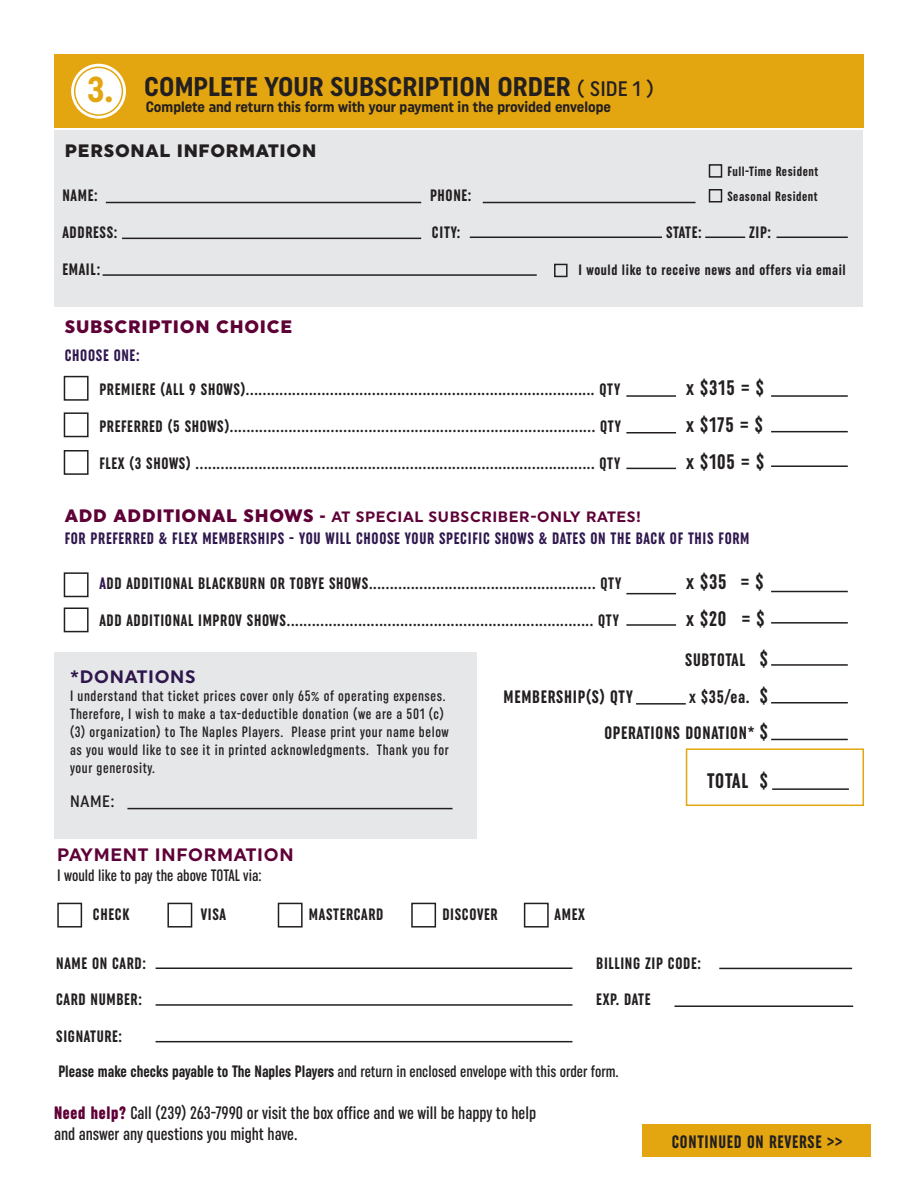
<style>
.page{position:relative;width:918px;height:1188px;background:#fff}
.page>*{position:absolute;margin:0;border:0;box-sizing:border-box;transform-origin:0 0}
.t1{font:700 36px "Uniform Condensed";color:#e3a610}
.t2{font:700 27px "Uniform Condensed";color:#231f20}
.t3{font:700 extra-condensed 21px "Uniform";letter-spacing:.04em;color:#231f20}
.t4{font:500 extra-condensed 18px "Uniform";color:#231f20}
.t5{font:700 extra-condensed 18px "Uniform";letter-spacing:.04em;color:#231f20}
.t6{font:900 18px "Uniform";letter-spacing:.04em;color:#231f20}
.t7{font:900 18px "Uniform";letter-spacing:.04em;color:#5e0137}
.t8{font:700 18px "Uniform";letter-spacing:.04em;color:#5e0137}
.t9{font:700 18px "Uniform";letter-spacing:.04em;color:#2f174d}
.t10{font:700 extra-condensed 16.5px "Uniform";letter-spacing:.04em;color:#231f20}
.t11{font:500 extra-condensed 16.5px "Uniform";color:#231f20}
.t12{font:700 extra-condensed 16.5px "Uniform";letter-spacing:.04em;color:#2f174d}
.t13{font:500 16.5px "Uniform Condensed";color:#231f20}
.t14{font:500 extra-condensed 15px/18px "Uniform";letter-spacing:.04em;color:#231f20}
.t15{font:700 15px "Uniform Condensed";color:#231f20}
.t16{font:700 15px "Uniform";letter-spacing:.04em;color:#5e0137}
.t17{font:700 extra-condensed 15px "Uniform";letter-spacing:.04em;color:#231f20}
.t18{font:700 extra-condensed 13.5px "Uniform";letter-spacing:.04em;color:#231f20}
.s1{font-weight:500;font-size:21px}
.s2{font-weight:900;font-size:18px}
.s3{font-weight:900}
.s4{color:#2f174d}
.s5{font-size:21px}
.s6{font-weight:700}
.s7{font-weight:900;color:#5e0137}
</style>
<div class="page">
<div style="left:54px;top:54px;width:810px;height:74px;background:#e3a610"></div>
<svg style="left:71px;top:64px;width:55px;height:55px"></svg>
<div style="left:75px;top:67px;width:47px;height:48px;background:#fff;border-radius:50%"></div>
<div style="left:74px;top:67px;width:49px;height:49px;border:2px solid #e3a610;border-radius:50%"></div>
<div style="left:55px;top:130px;width:808px;height:177px;background:#e6e7e9"></div>
<hr style="left:106px;top:202px;width:315px;height:1px;background:#231f20">
<hr style="left:122px;top:238px;width:299px;height:1px;background:#231f20">
<hr style="left:103px;top:274px;width:434px;height:2px;background:#231f20">
<hr style="left:483px;top:202px;width:213px;height:1px;background:#231f20">
<hr style="left:470px;top:237px;width:192px;height:1px;background:#231f20">
<hr style="left:705px;top:237px;width:40px;height:1px;background:#231f20">
<hr style="left:777px;top:237px;width:71px;height:1px;background:#231f20">
<hr style="left:626px;top:395px;width:50px;height:2px;background:#231f20">
<hr style="left:626px;top:432px;width:50px;height:2px;background:#231f20">
<hr style="left:626px;top:468px;width:50px;height:1px;background:#231f20">
<hr style="left:626px;top:593px;width:50px;height:1px;background:#231f20">
<hr style="left:626px;top:624px;width:50px;height:2px;background:#231f20">
<hr style="left:636px;top:703px;width:50px;height:2px;background:#231f20">
<hr style="left:771px;top:395px;width:77px;height:2px;background:#231f20">
<hr style="left:771px;top:431px;width:77px;height:1px;background:#231f20">
<hr style="left:771px;top:465px;width:77px;height:2px;background:#231f20">
<hr style="left:771px;top:591px;width:77px;height:1px;background:#231f20">
<hr style="left:771px;top:622px;width:77px;height:2px;background:#231f20">
<hr style="left:771px;top:664px;width:77px;height:2px;background:#231f20">
<hr style="left:771px;top:702px;width:77px;height:2px;background:#231f20">
<hr style="left:771px;top:739px;width:77px;height:1px;background:#231f20">
<hr style="left:772px;top:788px;width:77px;height:2px;background:#231f20">
<div style="left:709px;top:164px;width:13px;height:14px;border:2px solid #231f20"></div>
<div style="left:709px;top:189px;width:13px;height:13px;border:2px solid #231f20"></div>
<div style="left:554px;top:264px;width:14px;height:13px;border:2px solid #231f20"></div>
<div style="left:64px;top:376px;width:25px;height:25px;border:2px solid #231f20"></div>
<div style="left:64px;top:572px;width:25px;height:25px;border:2px solid #231f20"></div>
<div style="left:64px;top:412px;width:25px;height:25px;border:2px solid #231f20"></div>
<div style="left:64px;top:608px;width:25px;height:24px;border:2px solid #231f20"></div>
<div style="left:64px;top:450px;width:25px;height:25px;border:2px solid #231f20"></div>
<div style="left:686px;top:748px;width:178px;height:58px;border:2px solid #e3a610"></div>
<div style="left:54px;top:652px;width:422px;height:187px;background:#e6e7e9"></div>
<hr style="left:127px;top:808px;width:326px;height:1px;background:#231f20">
<hr style="left:156px;top:968px;width:416px;height:1px;background:#231f20">
<hr style="left:719px;top:968px;width:133px;height:1px;background:#231f20">
<hr style="left:674px;top:1005px;width:179px;height:2px;background:#231f20">
<hr style="left:156px;top:1004px;width:416px;height:2px;background:#231f20">
<hr style="left:156px;top:1041px;width:416px;height:1px;background:#231f20">
<div style="left:57px;top:903px;width:25px;height:25px;border:2px solid #231f20"></div>
<div style="left:167px;top:903px;width:25px;height:25px;border:2px solid #231f20"></div>
<div style="left:278px;top:903px;width:25px;height:25px;border:2px solid #231f20"></div>
<div style="left:411px;top:903px;width:25px;height:25px;border:2px solid #231f20"></div>
<div style="left:524px;top:903px;width:25px;height:25px;border:2px solid #231f20"></div>
<div style="left:643px;top:1124px;width:228px;height:33px;background:#e3a610"></div>
<p class="t1" style="left:87px;top:68px;width:28px">3.</p>
<p class="t2" style="left:144px;top:70px;width:511px">COMPLETE YOUR SUBSCRIPTION ORDER <span class="s1">( SIDE 1 )</span></p>
<p class="t15" style="left:146px;top:98px;width:467px">Complete and return this form with your payment in the provided envelope</p>
<p class="t6" style="left:65px;top:140px;width:253px">PERSONAL INFORMATION</p>
<p class="t18" style="left:727px;top:164px;width:92px">Full-Time Resident</p>
<p class="t18" style="left:727px;top:189px;width:92px">Seasonal Resident</p>
<p class="t10" style="left:62px;top:186px;width:37px">NAME:</p>
<p class="t10" style="left:430px;top:186px;width:43px">PHONE:</p>
<p class="t10" style="left:62px;top:223px;width:56px">ADDRESS:</p>
<p class="t10" style="left:432px;top:223px;width:30px">CITY:</p>
<p class="t10" style="left:666px;top:223px;width:37px">STATE:</p>
<p class="t10" style="left:749px;top:223px;width:24px">ZIP:</p>
<p class="t10" style="left:62px;top:259px;width:39px">EMAIL:</p>
<p class="t17" style="left:579px;top:261px;width:269px">I would like to receive news and offers via email</p>
<p class="t7" style="left:65px;top:316px;width:229px">SUBSCRIPTION CHOICE</p>
<p class="t12" style="left:65px;top:346px;width:76px">CHOOSE ONE:</p>
<p class="t10" style="left:99px;top:380px;width:522px">PREMIERE (ALL 9 SHOWS)................................................................................... QTY</p>
<p class="t3" style="left:686px;top:376px;width:79px">x $315 = $</p>
<p class="t10" style="left:99px;top:417px;width:523px">PREFERRED (5 SHOWS)....................................................................................... QTY</p>
<p class="t3" style="left:686px;top:413px;width:78px">x $175 = $</p>
<p class="t10" style="left:99px;top:453px;width:522px">FLEX (3 SHOWS) ............................................................................................... QTY</p>
<p class="t3" style="left:686px;top:449px;width:80px">x $105 = $</p>
<p class="t16" style="left:65px;top:508px;width:578px"><span class="s2">ADD ADDITIONAL SHOWS</span> <span class="s3">-</span> AT SPECIAL SUBSCRIBER-ONLY RATES!</p>
<p class="t12" style="left:65px;top:529px;width:686px">FOR PREFERRED &amp; FLEX MEMBERSHIPS - YOU WILL CHOOSE YOUR SPECIFIC SHOWS &amp; DATES ON THE BACK OF THIS FORM</p>
<p class="t10" style="left:99px;top:574px;width:523px"><span class="s4">A</span>DD ADDITIONAL BLACKBURN OR TOBYE SHOWS...................................................... QTY</p>
<p class="t3" style="left:686px;top:570px;width:79px">x $35 = $</p>
<p class="t10" style="left:99px;top:611px;width:521px">ADD ADDITIONAL IMPROV SHOWS......................................................................... QTY</p>
<p class="t3" style="left:686px;top:607px;width:80px">x $20 = $</p>
<p class="t5" style="left:685px;top:649px;width:84px">SUBTOTAL <span class="s5">$</span></p>
<p class="t5" style="left:504px;top:686px;width:131px">MEMBERSHIP(S) QTY</p>
<p class="t5" style="left:689px;top:686px;width:80px">x $35/ea. <span class="s5">$</span></p>
<p class="t5" style="left:604px;top:723px;width:165px">OPERATIONS DONATION* <span class="s5">$</span></p>
<p class="t3" style="left:707px;top:768px;width:62px">TOTAL $</p>
<p class="t9" style="left:70px;top:666px;width:127px">*DONATIONS</p>
<p class="t14" style="left:70px;top:687px;width:380px">I understand that ticket prices cover only 65% of operating expenses.<br>Therefore, I wish to make a tax-deductible donation (we are a 501 (c) (3) organization) to The Naples Players. Please print your name below as you would like to see it in printed acknowledgments. Thank you for your generosity.</p>
<p class="t13" style="left:70px;top:791px;width:46px">NAME:</p>
<p class="t8" style="left:57px;top:844px;width:238px">PAYMENT INFORMATION</p>
<p class="t11" style="left:57px;top:865px;width:206px">I would like to pay the above TOTAL via:</p>
<p class="t10" style="left:93px;top:904px;width:38px">CHECK</p>
<p class="t10" style="left:201px;top:904px;width:27px">VISA</p>
<p class="t10" style="left:309px;top:904px;width:76px">MASTERCARD</p>
<p class="t10" style="left:442px;top:904px;width:57px">DISCOVER</p>
<p class="t10" style="left:555px;top:904px;width:32px">AMEX</p>
<p class="t10" style="left:56px;top:953px;width:91px">NAME ON CARD:</p>
<p class="t10" style="left:596px;top:953px;width:106px">BILLING ZIP CODE:</p>
<p class="t10" style="left:56px;top:990px;width:87px">CARD NUMBER:</p>
<p class="t10" style="left:596px;top:990px;width:56px">EXP. DATE</p>
<p class="t10" style="left:56px;top:1027px;width:67px">SIGNATURE:</p>
<p class="t11" style="left:58px;top:1061px;width:562px"><span class="s6">Please make checks payable to The Naples Players</span> and return in enclosed envelope with this order form.</p>
<p class="t4" style="left:54px;top:1102px;width:484px"><span class="s7">Need help?</span> Call (239) 263-7990 or visit the box office and we will be happy to help</p>
<p class="t4" style="left:54px;top:1124px;width:245px">and answer any questions you might have.</p>
<p class="t5" style="left:672px;top:1131px;width:172px">CONTINUED ON REVERSE &gt;&gt;</p>
</div>
